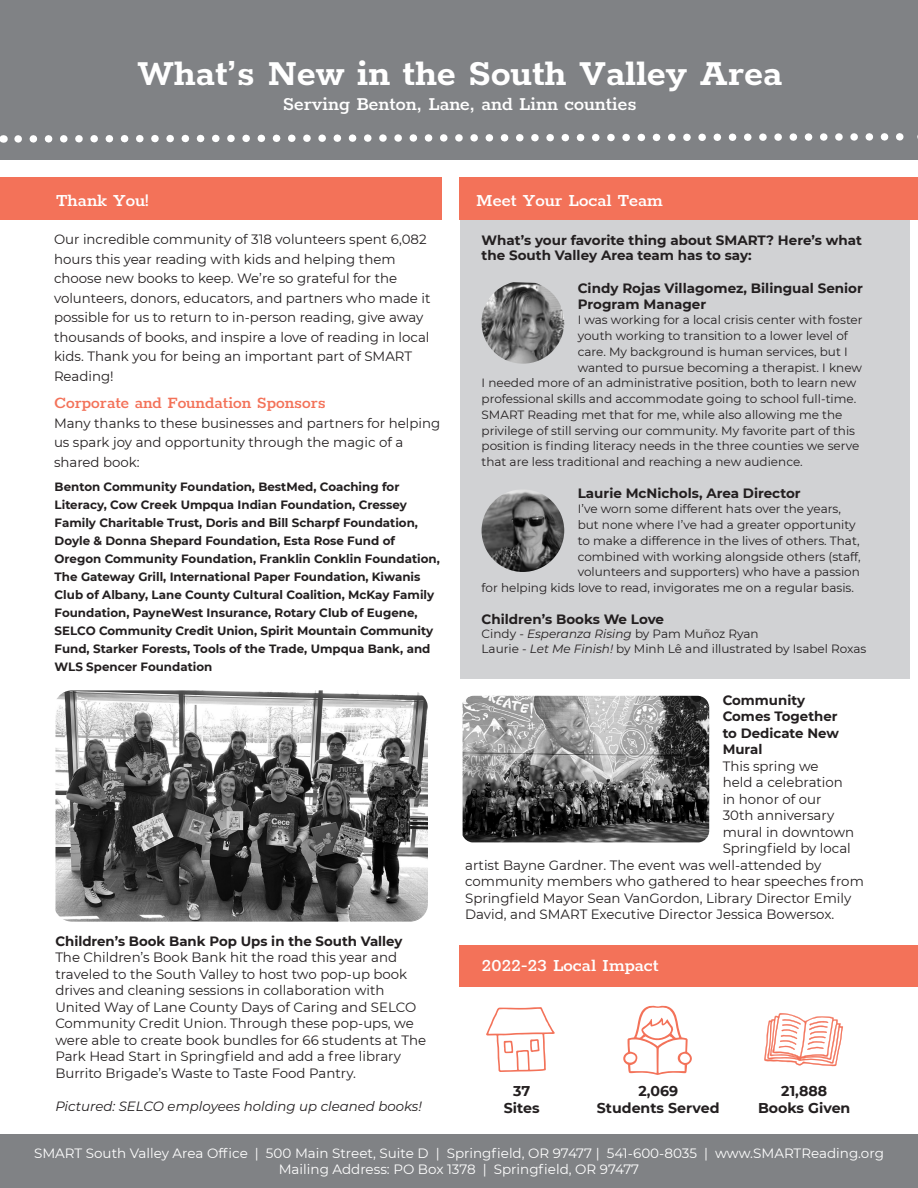
<style>
.page{position:relative;width:918px;height:1188px;background:#fff}
.page>*{position:absolute;margin:0;border:0;box-sizing:border-box;transform-origin:0 0}
.t1{font:700 40.5px "Rokkitt";color:#fff}
.t2{font:600 21px "Rokkitt";color:#fff}
.t3{font:600 19.5px "Rokkitt";color:#fff}
.t4{font:600 18.15px "Rokkitt";color:#f37259}
.t5{font:700 14.25px/17.1px "Montserrat";color:#231f20;text-align:center}
.t6{font:13.5px/19.5px "Montserrat";color:#231f20}
.t7{font:700 13.5px/16.5px "Montserrat";color:#231f20}
.t8{font:13.5px "Montserrat";color:#fff}
.t9{font:italic 13.5px "Montserrat";color:#231f20}
.t10{font:12px "Montserrat";color:#231f20}
.t11{font:700 12px/18px "Montserrat";color:#231f20}
.s1{font-style:italic}
</style>
<div class="page">
<div style="left:0;top:1134px;width:918px;height:54px;background:#808285"></div>
<div style="left:0;top:0;width:918px;height:159px;background:#808285"></div>
<svg style="left:14px;top:133px;width:904px;height:10px"></svg>
<div style="left:460px;top:945px;width:458px;height:42px;background:#f37259"></div>
<div style="left:0;top:177px;width:441px;height:43px;background:#f37259"></div>
<img style="left:55px;top:690px;width:373px;height:232px">
<div style="left:460px;top:177px;width:449px;height:501px;background:#d1d2d4"></div>
<div style="left:460px;top:177px;width:458px;height:43px;background:#f37259"></div>
<img style="left:482px;top:282px;width:82px;height:82px">
<img style="left:482px;top:489px;width:82px;height:83px;border-radius:41px">
<img style="left:463px;top:696px;width:246px;height:146px">
<svg style="left:486px;top:1007px;width:69px;height:65px"></svg>
<svg style="left:623px;top:1005px;width:69px;height:70px"></svg>
<svg style="left:764px;top:1013px;width:79px;height:53px"></svg>
<p class="t1" style="left:137px;top:43px;width:647px">What’s New in the South Valley Area</p>
<p class="t2" style="left:283px;top:89px;width:355px">Serving Benton, Lane, and Linn counties</p>
<p class="t3" style="left:56px;top:187px;width:94px">Thank You!</p>
<p class="t6" style="left:54px;top:229px;width:378px">Our incredible community of 318 volunteers spent 6,082 hours this year reading with kids and helping them choose new books to keep. We’re so grateful for the volunteers, donors, educators, and partners who made it possible for us to return to in-person reading, give away thousands of books, and inspire a love of reading in local kids. Thank you for being an important part of SMART Reading!</p>
<p class="t4" style="left:54px;top:390px;width:273px">Corporate and Foundation Sponsors</p>
<p class="t6" style="left:54px;top:413px;width:388px">Many thanks to these businesses and partners for helping us spark joy and opportunity through the magic of a shared book:</p>
<p class="t11" style="left:55px;top:477px;width:387px">Benton Community Foundation, BestMed, Coaching for Literacy, Cow Creek Umpqua Indian Foundation, Cressey Family Charitable Trust, Doris and Bill Scharpf Foundation, Doyle &amp; Donna Shepard Foundation, Esta Rose Fund of Oregon Community Foundation, Franklin Conklin Foundation, The Gateway Grill, International Paper Foundation, Kiwanis Club of Albany, Lane County Cultural Coalition, McKay Family Foundation, PayneWest Insurance, Rotary Club of Eugene, SELCO Community Credit Union, Spirit Mountain Community Fund, Starker Forests, Tools of the Trade, Umpqua Bank, and WLS Spencer Foundation</p>
<p class="t7" style="left:55px;top:932px;width:349px">Children’s Book Bank Pop Ups in the South Valley</p>
<p class="t6" style="left:55px;top:949px;width:372px;line-height:16.5px">The Children’s Book Bank hit the road this year and traveled to the South Valley to host two pop-up book drives and cleaning sessions in collaboration with United Way of Lane County Days of Caring and SELCO Community Credit Union. Through these pop-ups, we were able to create book bundles for 66 students at The Park Head Start in Springfield and add a free library Burrito Brigade’s Waste to Taste Food Pantry.</p>
<p class="t9" style="left:55px;top:1097px;width:368px">Pictured: SELCO employees holding up cleaned books!</p>
<p class="t3" style="left:476px;top:187px;width:188px">Meet Your Local Team</p>
<p class="t7" style="left:482px;top:231px;width:382px;line-height:15.8px">What’s your favorite thing about SMART? Here’s what the South Valley Area team has to say:</p>
<p class="t7" style="left:578px;top:279px;width:287px;line-height:15.8px">Cindy Rojas Villagomez, Bilingual Senior<br>Program Manager</p>
<p class="t10" style="left:578px;top:312px;width:286px">I was working for a local crisis center with foster</p>
<p class="t10" style="left:578px;top:327px;width:272px">youth working to transition to a lower level of</p>
<p class="t10" style="left:578px;top:343px;width:271px">care. My background is human services, but I</p>
<p class="t10" style="left:578px;top:359px;width:286px">wanted to pursue becoming a therapist. I knew</p>
<p class="t10" style="left:482px;top:375px;width:376px">I needed more of an administrative position, both to learn new</p>
<p class="t10" style="left:482px;top:390px;width:376px">professional skills and accommodate going to school full-time.</p>
<p class="t10" style="left:482px;top:406px;width:362px">SMART Reading met that for me, while also allowing me the</p>
<p class="t10" style="left:482px;top:422px;width:375px">privilege of still serving our community. My favorite part of this</p>
<p class="t10" style="left:482px;top:438px;width:379px">position is finding literacy needs in the three counties we serve</p>
<p class="t10" style="left:482px;top:453px;width:323px">that are less traditional and reaching a new audience.</p>
<p class="t7" style="left:578px;top:484px;width:224px">Laurie McNichols, Area Director</p>
<p class="t10" style="left:578px;top:501px;width:265px">I’ve worn some different hats over the years,</p>
<p class="t10" style="left:578px;top:516px;width:280px">but none where I’ve had a greater opportunity</p>
<p class="t10" style="left:578px;top:532px;width:283px">to make a difference in the lives of others. That,</p>
<p class="t10" style="left:578px;top:548px;width:285px">combined with working alongside others (staff,</p>
<p class="t10" style="left:578px;top:564px;width:284px">volunteers and supporters) who have a passion</p>
<p class="t10" style="left:482px;top:579px;width:374px">for helping kids love to read, invigorates me on a regular basis.</p>
<p class="t7" style="left:482px;top:610px;width:184px">Children’s Books We Love</p>
<p class="t10" style="left:482px;top:626px;width:279px">Cindy - <span class="s1">Esperanza Rising</span> by Pam Muñoz Ryan</p>
<p class="t10" style="left:482px;top:640px;width:386px">Laurie - <span class="s1">Let Me Finish!</span> by Minh Lê and illustrated by Isabel Roxas</p>
<p class="t7" style="left:723px;top:691px;width:118px">Community<br>Comes Together to Dedicate New<br>Mural</p>
<p class="t6" style="left:723px;top:756px;width:97px">This spring we</p>
<p class="t6" style="left:723px;top:772px;width:122px">held a celebration</p>
<p class="t6" style="left:723px;top:789px;width:100px">in honor of our</p>
<p class="t6" style="left:723px;top:805px;width:113px">30th anniversary</p>
<p class="t6" style="left:723px;top:822px;width:133px">mural in downtown</p>
<p class="t6" style="left:723px;top:838px;width:130px">Springfield by local</p>
<p class="t6" style="left:465px;top:855px;width:358px">artist Bayne Gardner. The event was well-attended by</p>
<p class="t6" style="left:465px;top:871px;width:400px">community members who gathered to hear speeches from</p>
<p class="t6" style="left:465px;top:888px;width:388px">Springfield Mayor Sean VanGordon, Library Director Emily</p>
<p class="t6" style="left:465px;top:904px;width:371px">David, and SMART Executive Director Jessica Bowersox.</p>
<p class="t3" style="left:482px;top:952px;width:179px">2022-23 Local Impact</p>
<p class="t5" style="left:504px;top:1082px;width:37px">37<br>Sites</p>
<p class="t5" style="left:638px;top:1082px;width:41px">2,069</p>
<p class="t5" style="left:597px;top:1099px;width:124px">Students Served</p>
<p class="t5" style="left:781px;top:1081px;width:47px">21,888</p>
<p class="t5" style="left:758px;top:1098px;width:94px">Books Given</p>
<p class="t8" style="left:34px;top:1143px;width:851px">SMART South Valley Area Office | 500 Main Street, Suite D | Springfield, OR 97477 | 541-600-8035 | www.SMARTReading.org</p>
<p class="t8" style="left:279px;top:1160px;width:362px">Mailing Address: PO Box 1378 | Springfield, OR 97477</p>
</div>
